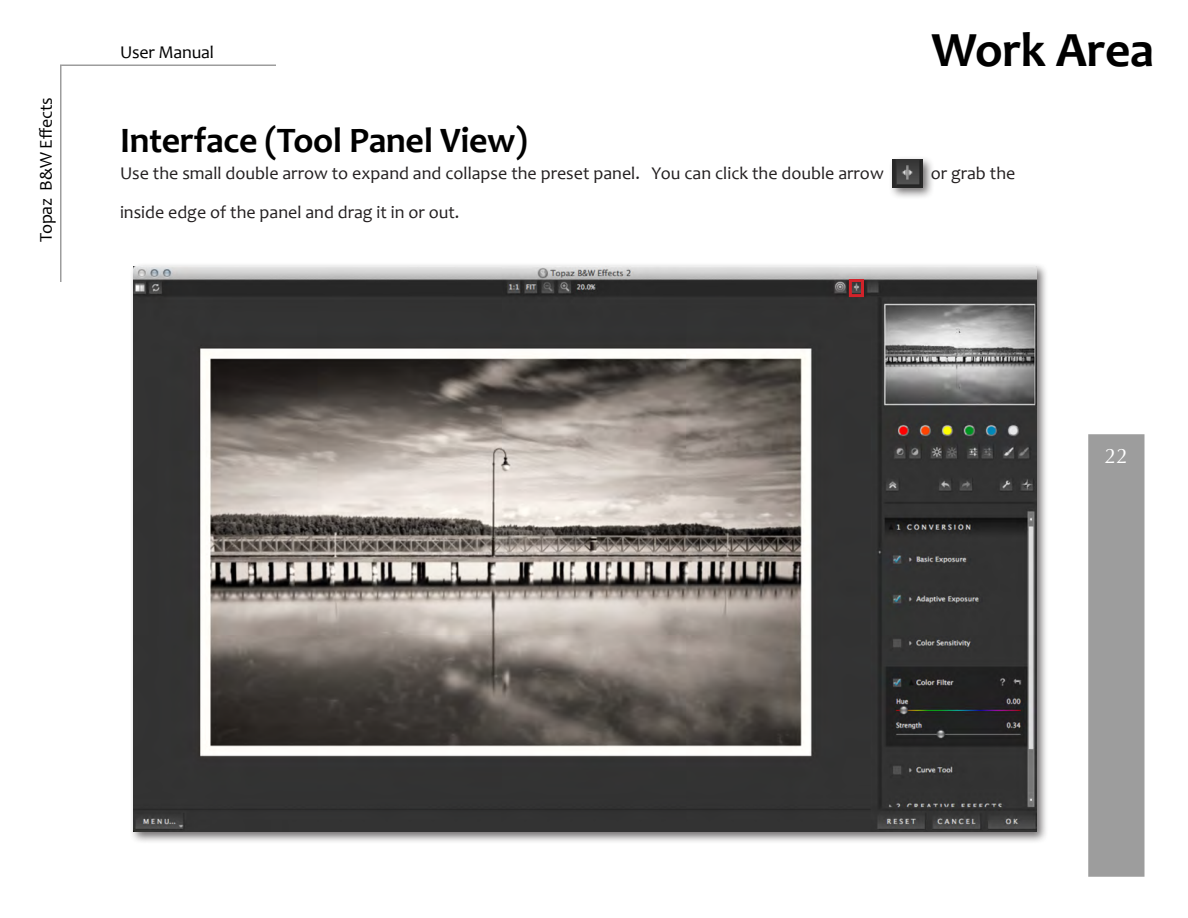
<style>
.page{position:relative;width:1188px;height:918px;background:#fff}
.page>*{position:absolute;margin:0;border:0;box-sizing:border-box;transform-origin:0 0}
.t1{font:700 49.5px "Candara";letter-spacing:-.01em;color:#000}
.t2{font:700 36px "Candara";letter-spacing:-.01em;color:#000}
.t3{font:21px "Optima";color:#fff}
.t4{font:18px "Candara";color:#231f20}
.t5{font:18px "Candara";letter-spacing:-.01em;color:#000}
</style>
<div class="page">
<div style="left:1088px;top:434px;width:56px;height:443px;background:#9d9d9d;border:2px solid #9d9d9d"></div>
<hr style="left:60px;top:64px;width:216px;height:2px;background:#9d9d9d">
<hr style="left:60px;top:66px;width:2px;height:216px;background:#9d9d9d">
<div style="left:888px;top:155px;width:47px;height:45px;background:#231f20;opacity:.65"></div>
<img style="left:893px;top:159px;width:30px;height:28px">
<div style="left:129px;top:263px;width:920px;height:581px;background:#231f20;opacity:.65"></div>
<img style="left:134px;top:267px;width:902px;height:565px">
<div style="left:849px;top:279px;width:15px;height:18px;border:3px solid #d1232a"></div>
<p class="t5" style="left:35px;top:242px;width:146px;rotate:-90deg">Topaz B&amp;W Effects</p>
<p class="t5" style="left:120px;top:41px;width:96px">User Manual</p>
<p class="t1" style="left:932px;top:20px;width:224px">Work Area</p>
<p class="t2" style="left:120px;top:119px;width:409px">Interface (Tool Panel View)</p>
<p class="t4" style="left:120px;top:162px;width:765px">Use the small double arrow to expand and collapse the preset panel. You can click the double arrow</p>
<p class="t4" style="left:931px;top:162px;width:86px">or grab the</p>
<p class="t4" style="left:120px;top:201px;width:341px">inside edge of the panel and drag it in or out.</p>
<p class="t3" style="left:1105px;top:444px;width:25px">22</p>
</div>
